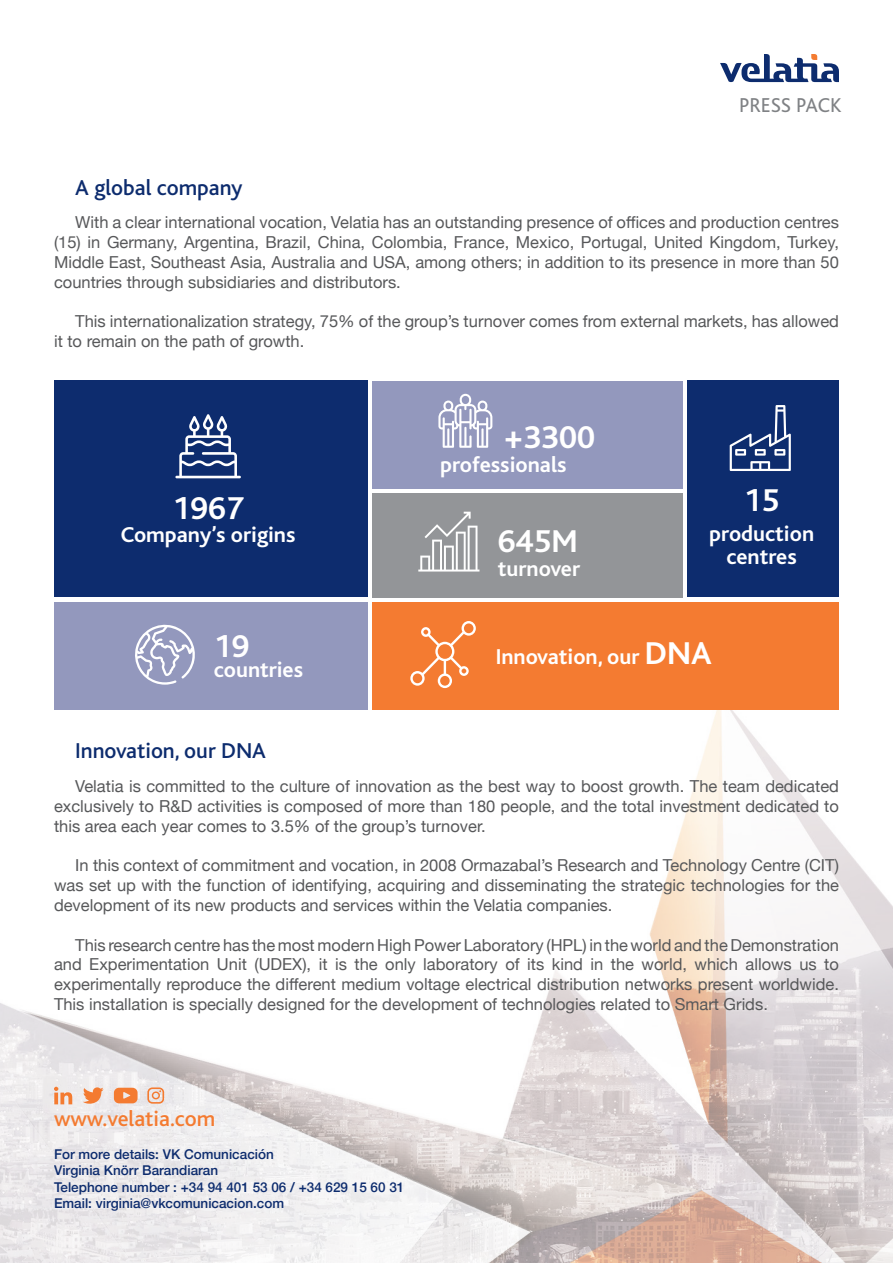
<style>
.page{position:relative;width:893px;height:1263px;background:#fff}
.page>*{position:absolute;margin:0;border:0;box-sizing:border-box;transform-origin:0 0}
.t1{font:700 33px "Bliss";color:#fff}
.t2{font:700 22.5px "Bliss";color:#fff}
.t3{font:500 22.5px "Bliss";color:#0d2c6e}
.t4{font:500 22.5px "Bliss";color:#f47b31}
.t5{font:21px "Bliss";color:#808285}
.t6{font:16.5px/19.8px "Helvetica Neue";color:#57585a;text-align:justify}
.t7{font:500 13.5px/16.2px "Helvetica Neue";color:#0d2c6e}
.s1{font-size:33px}
</style>
<div class="page">
<svg style="left:720px;top:54px;width:119px;height:28px"></svg>
<img style="left:0;top:710px;width:893px;height:553px">
<svg style="left:83px;top:1087px;width:20px;height:17px"></svg>
<svg style="left:147px;top:1087px;width:17px;height:17px"></svg>
<svg style="left:54px;top:1087px;width:18px;height:17px"></svg>
<svg style="left:114px;top:1088px;width:24px;height:15px"></svg>
<div style="left:54px;top:381px;width:314px;height:216px;background:#0d2c6e"></div>
<div style="left:372px;top:381px;width:311px;height:108px;background:#9398bd"></div>
<div style="left:54px;top:602px;width:314px;height:108px;background:#9398bd"></div>
<div style="left:372px;top:493px;width:311px;height:104px;background:#939598"></div>
<div style="left:372px;top:602px;width:467px;height:108px;background:#f47b31"></div>
<div style="left:687px;top:381px;width:152px;height:216px;background:#0d2c6e"></div>
<svg style="left:175px;top:414px;width:66px;height:64px"></svg>
<svg style="left:438px;top:394px;width:54px;height:54px"></svg>
<svg style="left:730px;top:405px;width:61px;height:66px"></svg>
<svg style="left:410px;top:621px;width:66px;height:67px"></svg>
<svg style="left:135px;top:624px;width:60px;height:61px"></svg>
<svg style="left:418px;top:512px;width:61px;height:59px"></svg>
<p class="t3" style="left:75px;top:176px;width:169px">A global company</p>
<p class="t5" style="left:739px;top:94px;width:104px">PRESS PACK</p>
<p class="t6" style="left:54px;top:213px;width:786px;text-indent:21px">With a clear international vocation, Velatia has an outstanding presence of offices and production centres (15) in Germany, Argentina, Brazil, China, Colombia, France, Mexico, Portugal, United Kingdom, Turkey, Middle East, Southeast Asia, Australia and USA, among others; in addition to its presence in more than 50 countries through subsidiaries and distributors.</p>
<p class="t6" style="left:54px;top:312px;width:786px;text-indent:21px">This internationalization strategy, 75% of the group’s turnover comes from external markets, has allowed it to remain on the path of growth.</p>
<p class="t1" style="left:504px;top:420px;width:93px">+3300</p>
<p class="t1" style="left:172px;top:491px;width:73px">1967</p>
<p class="t2" style="left:121px;top:523px;width:176px">Company’s origins</p>
<p class="t1" style="left:214px;top:629px;width:37px">19</p>
<p class="t2" style="left:214px;top:658px;width:91px">countries</p>
<p class="t3" style="left:75px;top:739px;width:192px">Innovation, our DNA</p>
<p class="t2" style="left:440px;top:453px;width:128px">professionals</p>
<p class="t1" style="left:498px;top:524px;width:81px">645M</p>
<p class="t2" style="left:498px;top:557px;width:84px">turnover</p>
<p class="t1" style="left:744px;top:483px;width:37px">15</p>
<p class="t2" style="left:709px;top:522px;width:106px">production</p>
<p class="t2" style="left:726px;top:544px;width:72px">centres</p>
<p class="t2" style="left:496px;top:645px;width:218px">Innovation, our <span class="s1">DNA</span></p>
<p class="t6" style="left:54px;top:777px;width:786px;text-indent:21px">Velatia is committed to the culture of innovation as the best way to boost growth. The team dedicated exclusively to R&amp;D activities is composed of more than 180 people, and the total investment dedicated to this area each year comes to 3.5% of the group’s turnover.</p>
<p class="t6" style="left:54px;top:857px;width:786px;text-indent:21px">In this context of commitment and vocation, in 2008 Ormazabal’s Research and Technology Centre (CIT) was set up with the function of identifying, acquiring and disseminating the strategic technologies for the development of its new products and services within the Velatia companies.</p>
<p class="t6" style="left:54px;top:936px;width:786px;text-indent:21px">This research centre has the most modern High Power Laboratory (HPL) in the world and the Demonstration and Experimentation Unit (UDEX), it is the only laboratory of its kind in the world, which allows us to experimentally reproduce the different medium voltage electrical distribution networks present worldwide.<br>This installation is specially designed for the development of technologies related to Smart Grids.</p>
<p class="t4" style="left:54px;top:1107px;width:163px">www.velatia.com</p>
<p class="t7" style="left:54px;top:1145px;width:352px">For more details: VK Comunicación<br>Virginia Knörr Barandiaran<br>Telephone number : +34 94 401 53 06 / +34 629 15 60 31<br>Email: virginia@vkcomunicacion.com</p>
</div>
